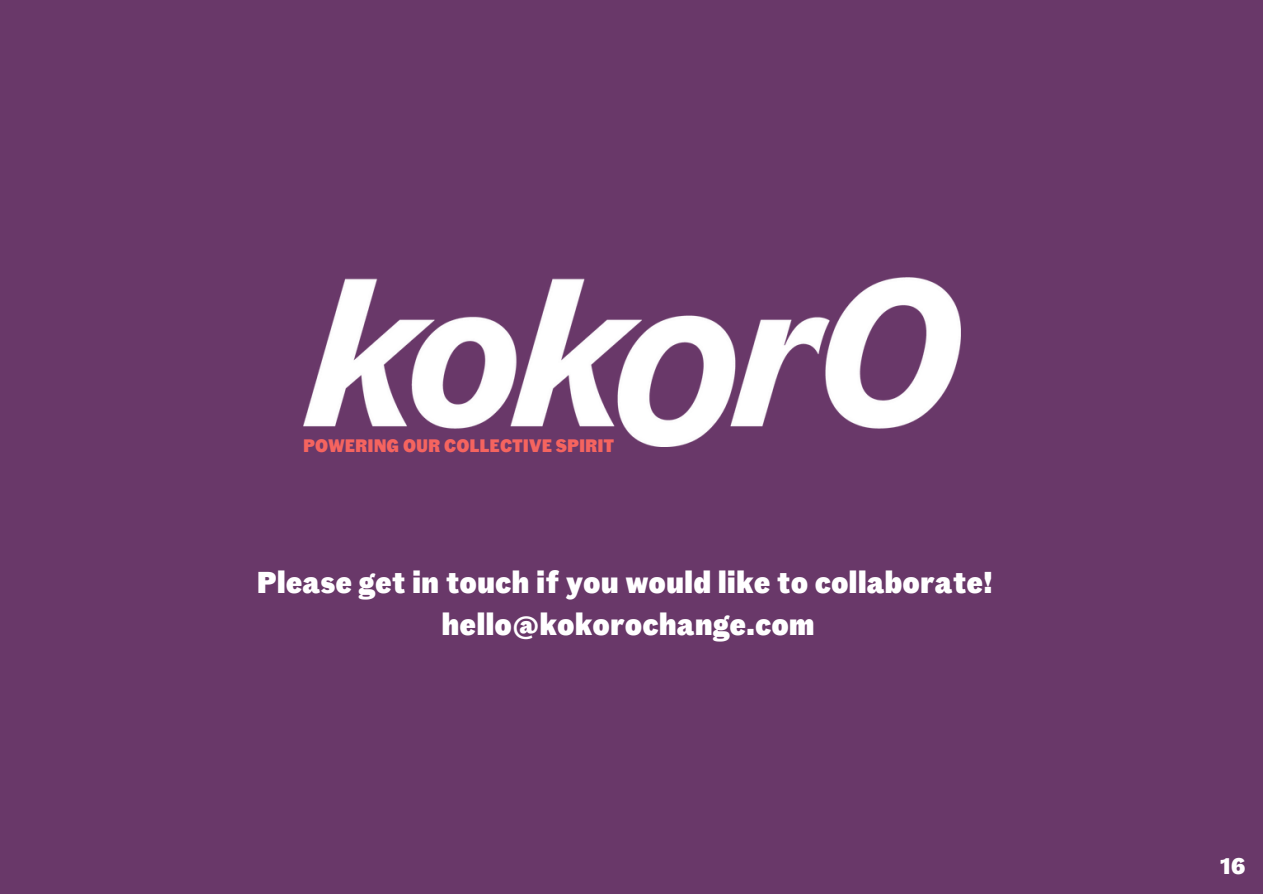
<style>
.page{position:relative;width:1263px;height:894px;background:#fff}
.page>*{position:absolute;margin:0;border:0;box-sizing:border-box;transform-origin:0 0}
.t1{font:900 30px/41.7px "Fann Grotesque";color:#fff;text-align:center}
.t2{font:900 22.5px "Fann Grotesque";color:#fff}
.t3{font:900 18px "Fann Grotesque";color:#f5645f}
</style>
<div class="page">
<div style="left:0;top:0;width:1263px;height:893px;background:#693869"></div>
<img style="left:303px;top:277px;width:657px;height:169px">
<p class="t3" style="left:303px;top:434px;width:313px">POWERING OUR COLLECTIVE SPIRIT</p>
<p class="t1" style="left:257px;top:560px;width:737px">Please get in touch if you would like to collaborate! hello@kokorochange.com</p>
<p class="t2" style="left:1220px;top:851px;width:27px">16</p>
</div>
